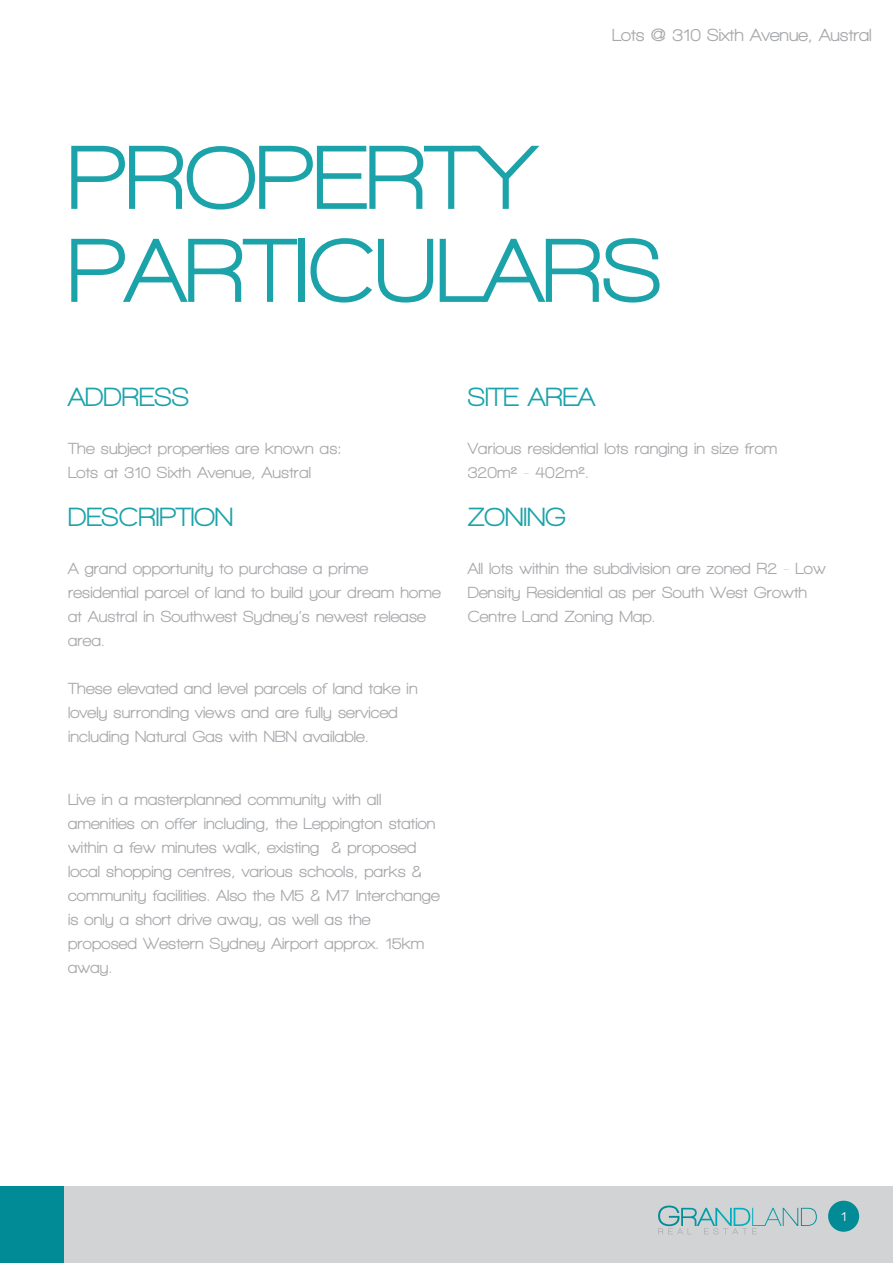
<style>
.page{position:relative;width:893px;height:1263px;background:#fff}
.page>*{position:absolute;margin:0;border:0;box-sizing:border-box;transform-origin:0 0}
.t1{font:800 93px/93px "Walkway";color:#1ca3aa}
.t2{font:800 27px "Walkway";color:#1ca3aa}
.t3{font:800 18px "Walkway";color:#a7a9ac}
.t4{font:800 16.5px/24px "Walkway";letter-spacing:.01em;color:#a7a9ac}
.t5{font:800 13.5px "Walkway";color:#fff}
</style>
<div class="page">
<div style="left:0;top:1186px;width:893px;height:77px;background:#d1d3d4"></div>
<div style="left:0;top:1186px;width:64px;height:77px;background:#008b97"></div>
<div style="left:828px;top:1201px;width:31px;height:31px;background:#008b97;border-radius:50%"></div>
<svg style="left:658px;top:1205px;width:159px;height:29px"></svg>
<p class="t3" style="left:612px;top:25px;width:261px">Lots @ 310 Sixth Avenue, Austral</p>
<h1 class="t1" style="left:68px;top:130px;width:595px">PROPERTY<br>PARTICULARS</h1>
<h2 class="t2" style="left:68px;top:383px;width:123px">ADDRESS</h2>
<p class="t4" style="left:68px;top:437px;width:275px">The subject properties are known as:<br>Lots at 310 Sixth Avenue, Austral</p>
<h2 class="t2" style="left:68px;top:503px;width:167px">DESCRIPTION</h2>
<p class="t4" style="left:68px;top:557px;width:374px">A grand opportunity to purchase a prime residential parcel of land to build your dream home at Austral in Southwest Sydney’s newest release area.</p>
<p class="t4" style="left:68px;top:677px;width:351px">These elevated and level parcels of land take in lovely surronding views and are fully serviced including Natural Gas with NBN available.</p>
<p class="t4" style="left:68px;top:787px;width:373px">Live in a masterplanned community with all amenities on offer including, the Leppington station within a few minutes walk, existing &amp; proposed local shopping centres, various schools, parks &amp; community facilities. Also the M5 &amp; M7 Interchange is only a short drive away, as well as the proposed Western Sydney Airport approx. 15km away.</p>
<h2 class="t2" style="left:468px;top:383px;width:129px">SITE AREA</h2>
<p class="t4" style="left:468px;top:437px;width:311px">Various residential lots ranging in size from<br>320m² - 402m².</p>
<h2 class="t2" style="left:468px;top:503px;width:100px">ZONING</h2>
<p class="t4" style="left:468px;top:557px;width:359px">All lots within the subdivision are zoned R2 - Low<br>Density Residential as per South West Growth<br>Centre Land Zoning Map.</p>
<p class="t5" style="left:841px;top:1209px;width:7px">1</p>
</div>
